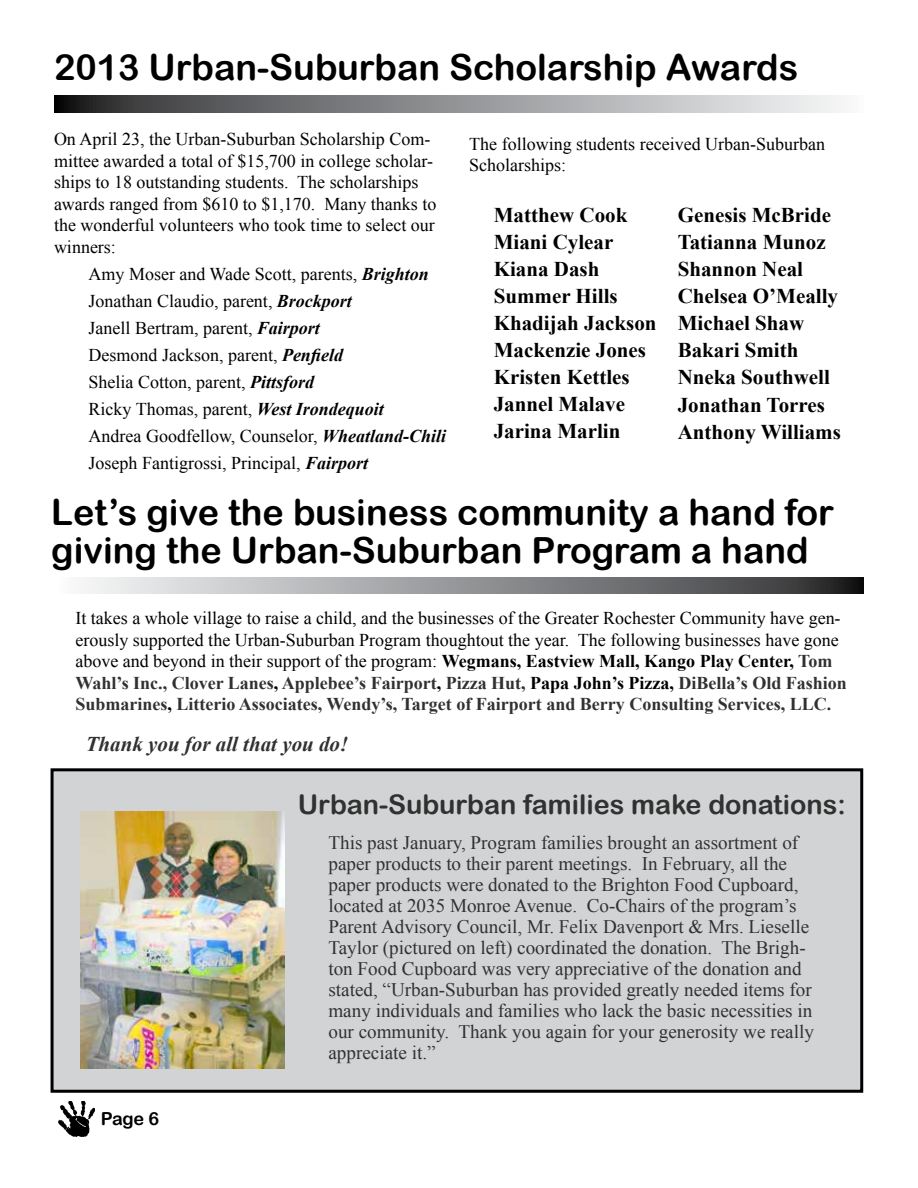
<style>
.page{position:relative;width:918px;height:1188px;background:#fff}
.page>*{position:absolute;margin:0;border:0;box-sizing:border-box;transform-origin:0 0}
.t1{font:36px/37.5px "Arial Rounded MT Bold";color:#000}
.t2{font:27px "Arial Rounded MT Bold";color:#313131}
.t3{font:700 21px/27px "Times New Roman";color:#000}
.t4{font:italic 700 21px "Times New Roman";color:#313131}
.t5{font:19.2px/21px "Times New Roman";color:#313131}
.t6{font:18px/21.6px "Times New Roman";color:#000}
.t7{font:18px "Arial Rounded MT Bold";color:#000}
.s1{font-weight:700;font-style:italic}
.s2{font-weight:700}
.s3{font-weight:700;color:#313131}
</style>
<div class="page">
<img style="left:59px;top:1101px;width:35px;height:35px">
<div style="left:52px;top:770px;width:810px;height:321px;background:#d1d3d4"></div>
<div style="left:51px;top:768px;width:812px;height:325px;border:3px solid #000"></div>
<svg style="left:54px;top:96px;width:788px;height:16px;background:#8e8f91"></svg>
<svg style="left:83px;top:577px;width:781px;height:17px;background:#8f9193"></svg>
<img style="left:80px;top:812px;width:204px;height:256px">
<h1 class="t1" style="left:54px;top:48px;width:746px">2013 Urban-Suburban Scholarship Awards</h1>
<p class="t6" style="left:54px;top:128px;width:384px">On April 23, the Urban-Suburban Scholarship Com&shy;mittee awarded a total of $15,700 in college scholar&shy;ships to 18 outstanding students. The scholarships awards ranged from $610 to $1,170. Many thanks to the wonderful volunteers who took time to select our winners:</p>
<p class="t6" style="left:89px;top:260px;width:359px;line-height:27px">Amy Moser and Wade Scott, parents, <span class="s1">Brighton </span>Jonathan Claudio, parent, <span class="s1">Brockport<br></span>Janell Bertram, parent, <span class="s1">Fairport<br></span>Desmond Jackson, parent, <span class="s1">Penfield<br></span>Shelia Cotton, parent, <span class="s1">Pittsford<br></span>Ricky Thomas, parent, <span class="s1">West Irondequoit<br></span>Andrea Goodfellow, Counselor, <span class="s1">Wheatland-Chili </span>Joseph Fantigrossi, Principal, <span class="s1">Fairport</span></p>
<p class="t6" style="left:469px;top:133px;width:357px">The following students received Urban-Suburban<br>Scholarships:</p>
<p class="t3" style="left:494px;top:201px;width:164px">Matthew Cook<br>Miani Cylear<br>Kiana Dash<br>Summer Hills<br>Khadijah Jackson<br>Mackenzie Jones<br>Kristen Kettles<br>Jannel Malave<br>Jarina Marlin</p>
<p class="t3" style="left:678px;top:201px;width:165px">Genesis McBride<br>Tatianna Munoz<br>Shannon Neal<br>Chelsea O’Meally<br>Michael Shaw<br>Bakari Smith<br>Nneka Southwell<br>Jonathan Torres<br>Anthony Williams</p>
<h1 class="t1" style="left:51px;top:493px;width:784px">Let’s give the business community a hand for giving the Urban-Suburban Program a hand</h1>
<p class="t6" style="left:75px;top:607px;width:773px">It takes a whole village to raise a child, and the businesses of the Greater Rochester Community have gen&shy;erously supported the Urban-Suburban Program thoughtout the year. The following businesses have gone above and beyond in their support of the program: <span class="s2">Wegmans, Eastview Mall, Kango Play Center,</span> <span class="s3">Tom Wahl’s Inc., Clover Lanes</span><span class="s2">,</span> <span class="s3">Applebee’s Fairport</span><span class="s2">,</span> <span class="s3">Pizza Hut,</span> <span class="s2">Papa John’s Pizza,</span> <span class="s3">DiBella’s Old Fashion Submarines</span><span class="s2">,</span> <span class="s3">Litterio Associates, Wendy’s, Target of Fairport and Berry Consulting Services, LLC.</span></p>
<p class="t4" style="left:86px;top:729px;width:264px">Thank you for all that you do!</p>
<h2 class="t2" style="left:298px;top:788px;width:550px">Urban-Suburban families make donations:</h2>
<p class="t7" style="left:101px;top:1108px;width:60px">Page 6</p>
<p class="t5" style="left:328px;top:832px;width:487px">This past January, Program families brought an assortment of paper products to their parent meetings. In February, all the paper products were donated to the Brighton Food Cupboard, located at 2035 Monroe Avenue. Co-Chairs of the program’s Parent Advisory Council, Mr. Felix Davenport &amp; Mrs. Lieselle Taylor (pictured on left) coordinated the donation. The Brigh&shy;ton Food Cupboard was very appreciative of the donation and stated, “Urban-Suburban has provided greatly needed items for many individuals and families who lack the basic necessities in our community. Thank you again for your generosity we really appreciate it.”</p>
</div>
